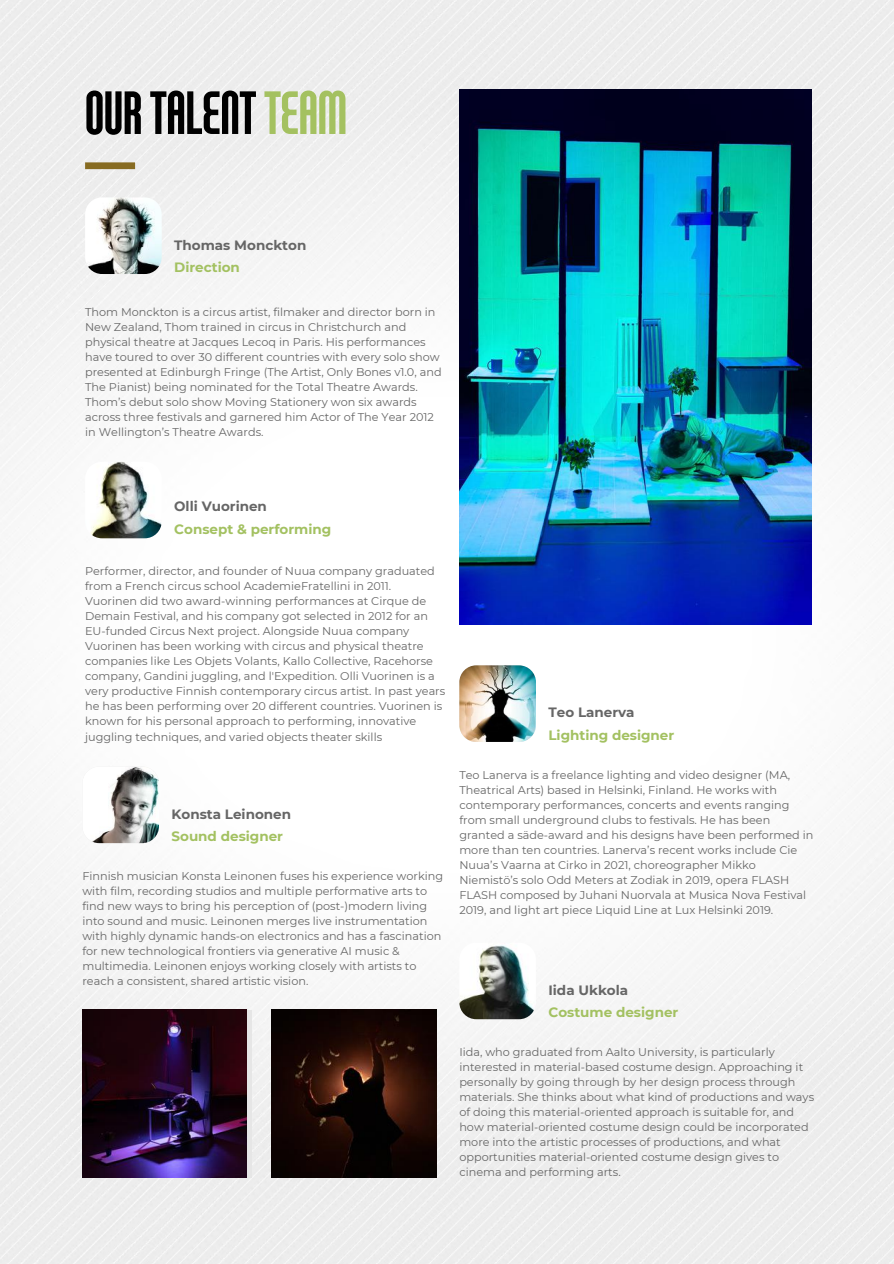
<style>
.page{position:relative;width:894px;height:1264px;background:#fff}
.page>*{position:absolute;margin:0;border:0;box-sizing:border-box;transform-origin:0 0}
.t1{font:600 60px "Brans";color:#000}
.t2{font:700 13.5px "Montserrat";color:#a3c161}
.t3{font:700 13.5px "Montserrat";color:#666}
.t4{font:11.25px/15px "Montserrat";color:#666}
.s1{color:#a4c160}
</style>
<div class="page">
<img style="left:0;top:0;width:893px;height:1263px">
<img style="left:85px;top:462px;width:77px;height:76px;border-radius:17px">
<img style="left:85px;top:197px;width:77px;height:77px;border-radius:17px">
<img style="left:459px;top:665px;width:77px;height:77px;border-radius:17px">
<img style="left:459px;top:942px;width:77px;height:77px;border-radius:17px">
<img style="left:459px;top:89px;width:351px;height:536px">
<div style="left:88px;top:1009px;width:164px;height:168px;background:#e6e6e6"></div>
<img style="left:82px;top:1009px;width:165px;height:168px">
<img style="left:82px;top:766px;width:77px;height:77px;border-radius:17px">
<div style="left:85px;top:162px;width:50px;height:7px;background:#876b21"></div>
<img style="left:272px;top:1009px;width:164px;height:168px">
<h1 class="t1" style="left:85px;top:77px;width:263px">OURTALENT<span class="s1">TEAM</span></h1>
<p class="t3" style="left:174px;top:236px;width:133px">Thomas Monckton</p>
<p class="t2" style="left:174px;top:259px;width:67px">Direction</p>
<p class="t4" style="left:85px;top:304px;width:358px">Thom Monckton is a circus artist, filmaker and director born in New Zealand, Thom trained in circus in Christchurch and physical theatre at Jacques Lecoq in Paris. His performances have toured to over 30 different countries with every solo show presented at Edinburgh Fringe (The Artist, Only Bones v1.0, and The Pianist) being nominated for the Total Theatre Awards.<br>Thom’s debut solo show Moving Stationery won six awards across three festivals and garnered him Actor of The Year 2012 in Wellington’s Theatre Awards.</p>
<p class="t3" style="left:174px;top:498px;width:94px">Olli Vuorinen</p>
<p class="t2" style="left:174px;top:520px;width:158px">Consept &amp; performing</p>
<p class="t4" style="left:85px;top:564px;width:361px">Performer, director, and founder of Nuua company graduated from a French circus school AcademieFratellini in 2011.<br>Vuorinen did two award-winning performances at Cirque de Demain Festival, and his company got selected in 2012 for an EU-funded Circus Next project. Alongside Nuua company Vuorinen has been working with circus and physical theatre companies like Les Objets Volants, Kallo Collective, Racehorse company, Gandini juggling, and l'Expedition. Olli Vuorinen is a very productive Finnish contemporary circus artist. In past years he has been performing over 20 different countries. Vuorinen is known for his personal approach to performing, innovative juggling techniques, and varied objects theater skills</p>
<p class="t3" style="left:171px;top:805px;width:121px">Konsta Leinonen</p>
<p class="t2" style="left:171px;top:828px;width:113px">Sound designer</p>
<p class="t4" style="left:82px;top:868px;width:362px">Finnish musician Konsta Leinonen fuses his experience working with film, recording studios and multiple performative arts to find new ways to bring his perception of (post-)modern living into sound and music. Leinonen merges live instrumentation with highly dynamic hands-on electronics and has a fascination for new technological frontiers via generative AI music &amp; multimedia. Leinonen enjoys working closely with artists to reach a consistent, shared artistic vision.</p>
<p class="t3" style="left:548px;top:704px;width:88px">Teo Lanerva</p>
<p class="t2" style="left:548px;top:727px;width:127px">Lighting designer</p>
<p class="t4" style="left:459px;top:767px;width:355px">Teo Lanerva is a freelance lighting and video designer (MA, Theatrical Arts) based in Helsinki, Finland. He works with contemporary performances, concerts and events ranging from small underground clubs to festivals. He has been granted a säde-award and his designs have been performed in more than ten countries. Lanerva’s recent works include Cie Nuua’s Vaarna at Cirko in 2021, choreographer Mikko Niemistö’s solo Odd Meters at Zodiak in 2019, opera FLASH FLASH composed by Juhani Nuorvala at Musica Nova Festival 2019, and light art piece Liquid Line at Lux Helsinki 2019.</p>
<p class="t3" style="left:548px;top:981px;width:81px">Iida Ukkola</p>
<p class="t2" style="left:548px;top:1004px;width:131px">Costume designer</p>
<p class="t4" style="left:459px;top:1044px;width:356px">Iida, who graduated from Aalto University, is particularly interested in material-based costume design. Approaching it personally by going through by her design process through materials. She thinks about what kind of productions and ways of doing this material-oriented approach is suitable for, and how material-oriented costume design could be incorporated more into the artistic processes of productions, and what opportunities material-oriented costume design gives to cinema and performing arts.</p>
</div>
